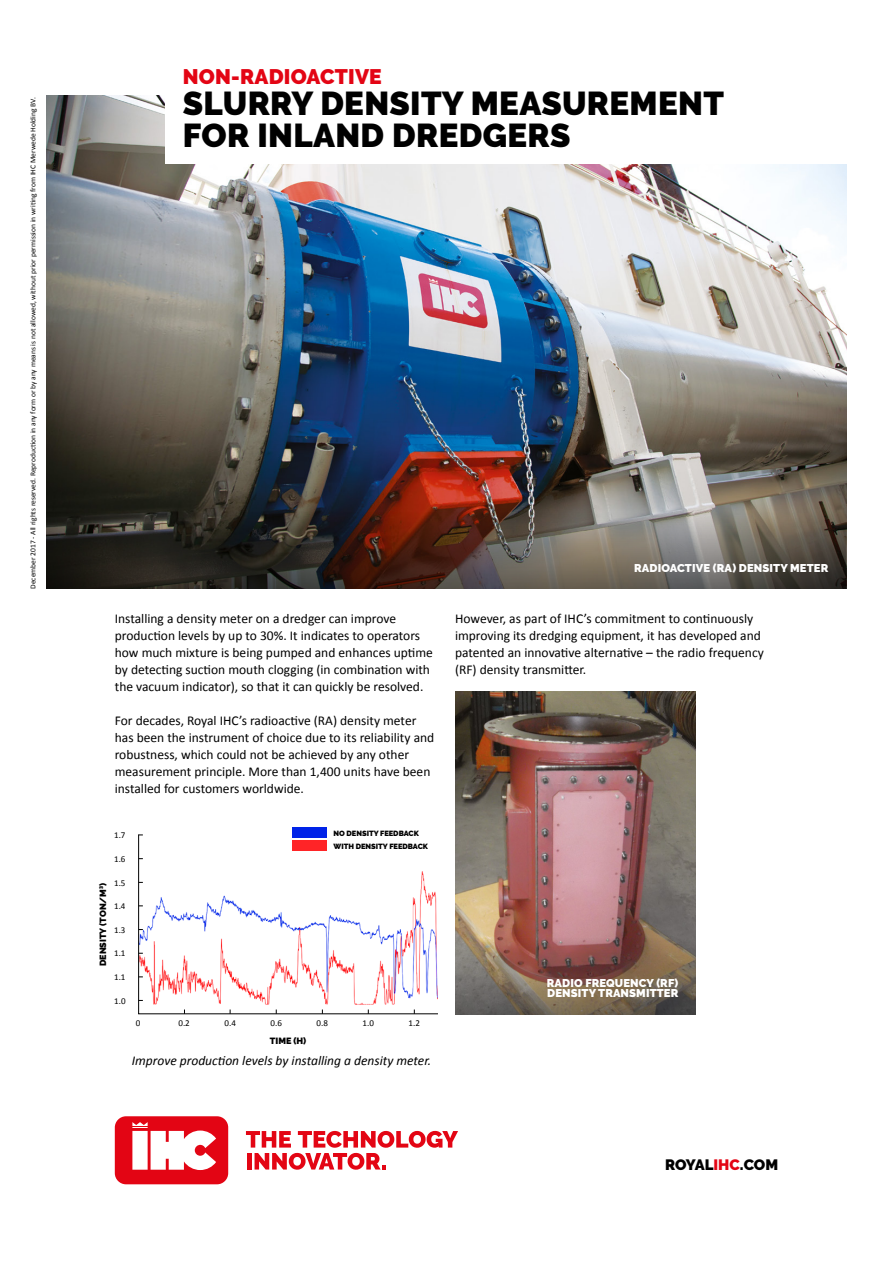
<style>
.page{position:relative;width:893px;height:1263px;background:#fff}
.page>*{position:absolute;margin:0;border:0;box-sizing:border-box;transform-origin:0 0}
.t1{font:900 33px/31.3px "Raleway";letter-spacing:.01em;color:#000}
.t2{font:900 21px "Raleway";letter-spacing:.01em;color:#e30514}
.t3{font:900 15px "Raleway";color:#000}
.t4{font:13.5px/17px "Calibri";color:#000}
.t5{font:italic 13.5px "Calibri";color:#000}
.t6{font:900 11.25px/10.6px "Raleway";letter-spacing:.01em;color:#fff}
.t7{font:9px "Calibri";color:#000}
.t8{font:900 9px "Raleway";color:#000}
.t9{font:7.5px "Calibri";color:#000}
.t10{font:900 7.5px/13.5px "Raleway";color:#000}
.s1{color:#e30514}
</style>
<div class="page">
<svg style="left:115px;top:1116px;width:113px;height:68px"></svg>
<svg style="left:246px;top:1131px;width:212px;height:39px"></svg>
<img style="left:47px;top:96px;width:799px;height:391px">
<img style="left:455px;top:691px;width:240px;height:221px">
<div style="left:166px;top:21px;width:727px;height:143px;background:#fff"></div>
<img style="left:47px;top:487px;width:799px;height:102px">
<svg style="left:455px;top:912px;width:240px;height:102px;background:#86675a"></svg>
<svg style="left:138px;top:834px;width:300px;height:180px"></svg>
<div style="left:292px;top:827px;width:34px;height:11px;background:#0023e8"></div>
<div style="left:292px;top:841px;width:34px;height:10px;background:#ff2427"></div>
<p class="t9" style="left:28px;top:589px;width:493px;rotate:-90deg">December 2017 - All rights reserved. Reproduction in any form or by any means is not allowed, without prior permission in writing from IHC Merwede Holding BV.</p>
<h2 class="t2" style="left:183px;top:64px;width:200px">NON-RADIOACTIVE</h2>
<h1 class="t1" style="left:183px;top:88px;width:543px">SLURRY DENSITY MEASUREMENT<br>FOR INLAND DREDGERS</h1>
<p class="t4" style="left:115px;top:610px;width:320px">Installing a density meter on a dredger can improve production levels by up to 30%. It indicates to operators how much mixture is being pumped and enhances uptime by detecting suction mouth clogging (in combination with the vacuum indicator), so that it can quickly be resolved.</p>
<p class="t4" style="left:115px;top:712px;width:321px">For decades, Royal IHC’s radioactive (RA) density meter has been the instrument of choice due to its reliability and robustness, which could not be achieved by any other measurement principle. More than 1,400 units have been installed for customers worldwide.</p>
<p class="t8" style="left:98px;top:966px;width:85px;rotate:-90deg">DENSITY (TON/M<sup>3</sup>)</p>
<p class="t7" style="left:114px;top:830px;width:13px">1.7</p>
<p class="t7" style="left:114px;top:853px;width:13px">1.6</p>
<p class="t7" style="left:114px;top:877px;width:13px">1.5</p>
<p class="t7" style="left:114px;top:900px;width:13px">1.4</p>
<p class="t7" style="left:114px;top:924px;width:13px">1.3</p>
<p class="t7" style="left:114px;top:948px;width:13px">1.1</p>
<p class="t7" style="left:114px;top:971px;width:13px">1.1</p>
<p class="t7" style="left:114px;top:995px;width:13px">1.0</p>
<p class="t10" style="left:333px;top:826px;width:96px">NO DENSITY FEEDBACK<br>WITH DENSITY FEEDBACK</p>
<p class="t7" style="left:136px;top:1018px;width:6px">0</p>
<p class="t7" style="left:178px;top:1018px;width:13px">0.2</p>
<p class="t7" style="left:225px;top:1018px;width:13px">0.4</p>
<p class="t7" style="left:271px;top:1018px;width:13px">0.6</p>
<p class="t7" style="left:317px;top:1018px;width:13px">0.8</p>
<p class="t7" style="left:363px;top:1018px;width:13px">1.0</p>
<p class="t7" style="left:409px;top:1018px;width:13px">1.2</p>
<p class="t8" style="left:270px;top:1035px;width:38px">TIME (H)</p>
<p class="t5" style="left:132px;top:1051px;width:301px">Improve production levels by installing a density meter.</p>
<p class="t6" style="left:634px;top:563px;width:196px">RADIOACTIVE (RA) DENSITY METER</p>
<p class="t4" style="left:455px;top:610px;width:310px">However, as part of IHC’s commitment to continuously improving its dredging equipment, it has developed and patented an innovative alternative – the radio frequency (RF) density transmitter.</p>
<p class="t6" style="left:547px;top:977px;width:133px">RADIO FREQUENCY (RF)<br>DENSITY TRANSMITTER</p>
<p class="t3" style="left:665px;top:1155px;width:115px">ROYAL<span class="s1">IHC</span>.COM</p>
</div>
